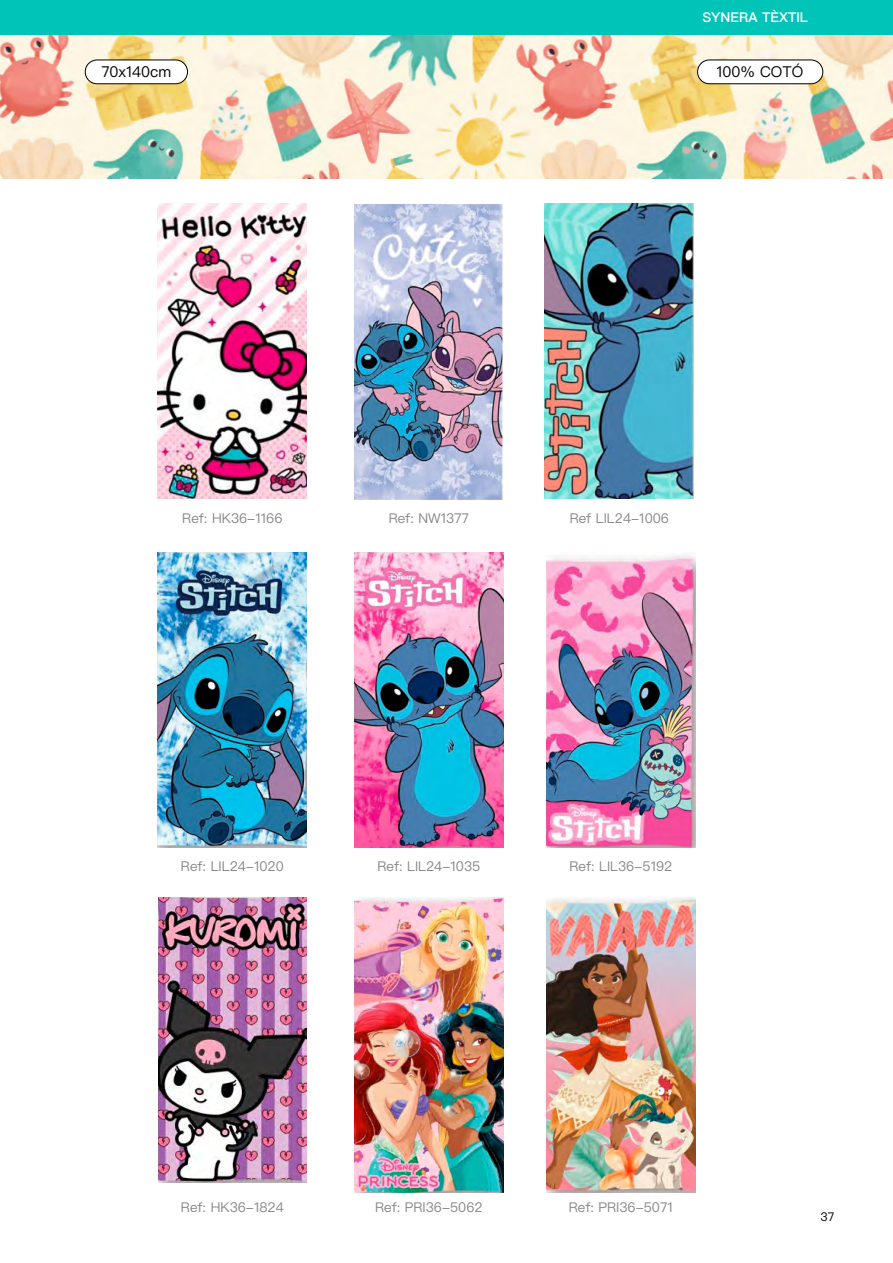
<style>
.page{position:relative;width:893px;height:1263px;background:#fff}
.page>*{position:absolute;margin:0;border:0;box-sizing:border-box;transform-origin:0 0}
.t1{font:15px "Ping Fang HK";color:#000}
.t2{font:13.5px "Ping Fang HK";color:#878787}
.t3{font:600 13.5px "Ping Fang HK";color:#fff}
.t4{font:12px "Ping Fang HK";color:#000}
</style>
<div class="page">
<img style="left:0;top:35px;width:893px;height:144px">
<div style="left:0;top:0;width:893px;height:35px;background:#00c4b7"></div>
<div style="left:85px;top:60px;width:102px;height:24px;background:#fff;border-radius:12px"></div>
<div style="left:85px;top:60px;width:103px;height:24px;border:1px solid #000;border-radius:12px"></div>
<div style="left:698px;top:60px;width:125px;height:24px;background:#fff;border-radius:12px"></div>
<div style="left:697px;top:60px;width:126px;height:24px;border:1px solid #000;border-radius:12px"></div>
<img style="left:158px;top:553px;width:149px;height:295px">
<img style="left:354px;top:553px;width:149px;height:295px">
<img style="left:354px;top:898px;width:149px;height:295px">
<img style="left:354px;top:204px;width:149px;height:295px">
<img style="left:546px;top:554px;width:149px;height:294px">
<img style="left:546px;top:898px;width:149px;height:295px">
<img style="left:545px;top:204px;width:149px;height:294px">
<img style="left:158px;top:204px;width:149px;height:294px">
<img style="left:159px;top:898px;width:147px;height:284px">
<p class="t3" style="left:702px;top:9px;width:107px">SYNERA TÈXTIL</p>
<p class="t1" style="left:101px;top:63px;width:71px">70x140cm</p>
<p class="t1" style="left:716px;top:63px;width:88px">100% COTÓ</p>
<p class="t2" style="left:182px;top:510px;width:102px">Ref: HK36-1166</p>
<p class="t2" style="left:570px;top:510px;width:101px">Ref LIL24-1006</p>
<p class="t2" style="left:389px;top:510px;width:82px">Ref: NW1377</p>
<p class="t2" style="left:181px;top:858px;width:104px">Ref: LIL24-1020</p>
<p class="t2" style="left:377px;top:858px;width:104px">Ref: LIL24-1035</p>
<p class="t2" style="left:569px;top:858px;width:104px">Ref: LIL36-5192</p>
<p class="t2" style="left:181px;top:1199px;width:104px">Ref: HK36-1824</p>
<p class="t2" style="left:375px;top:1199px;width:109px">Ref: PRI36-5062</p>
<p class="t2" style="left:569px;top:1199px;width:106px">Ref: PRI36-5071</p>
<p class="t4" style="left:821px;top:1209px;width:15px">37</p>
</div>
